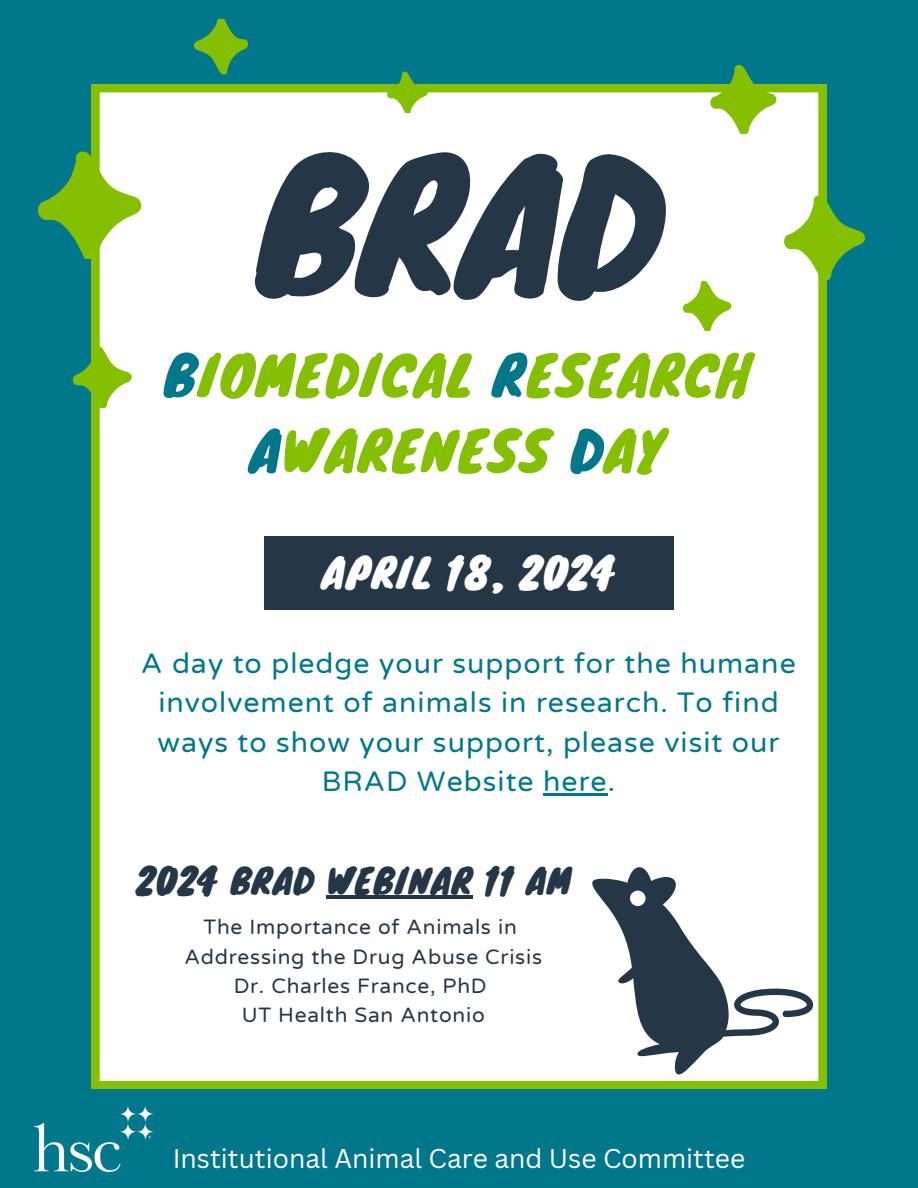
<style>
.page{position:relative;width:918px;height:1188px;background:#00778b}
.page>*{position:absolute;margin:0;border:0;box-sizing:border-box;transform-origin:0 0}
.t1{font:173.55px "Knewave";color:#253746}
.t2{font:54px/75.4px "Knewave";letter-spacing:.035em;color:#84bf00;text-align:center}
.t3{font:40.2px "Knewave";letter-spacing:.035em;color:#fff}
.t4{font:34.2px "Knewave";letter-spacing:.035em;color:#253746}
.t5{font:28.5px/39.5px "Varela Round";letter-spacing:.035em;color:#00778b;text-align:center}
.t6{font:26.4px "Canva Sans";color:#fff}
.t7{font:21px/29.2px "Varela Round";letter-spacing:.035em;color:#253746;text-align:center}
.s1{color:#00778b}
</style>
<div class="page">
<div style="left:92px;top:85px;width:734px;height:1004px;background:#fff"></div>
<svg style="left:38px;top:149px;width:106px;height:109px"></svg>
<svg style="left:72px;top:345px;width:61px;height:62px"></svg>
<svg style="left:781px;top:194px;width:84px;height:86px"></svg>
<svg style="left:708px;top:65px;width:70px;height:69px"></svg>
<svg style="left:681px;top:280px;width:51px;height:51px;background:#cbe493"></svg>
<div style="left:264px;top:537px;width:409px;height:73px;background:#253746"></div>
<svg style="left:386px;top:71px;width:43px;height:42px"></svg>
<svg style="left:193px;top:18px;width:55px;height:57px"></svg>
<svg style="left:591px;top:867px;width:222px;height:211px;background:#bbc0c5"></svg>
<svg style="left:615px;top:947px;width:35px;height:39px"></svg>
<img style="left:35px;top:1106px;width:119px;height:65px">
<hr style="left:543px;top:793px;width:65px;height:3px;background:#00778b">
<hr style="left:327px;top:895px;width:146px;height:3px;background:#253746">
<h1 class="t1" style="left:257px;top:85px;width:405px">BRAD</h1>
<h2 class="t2" style="left:164px;top:336px;width:586px"><span class="s1">B</span>IOMEDICAL <span class="s1">R</span>ESEARCH<br><span class="s1">A</span>WARENESS <span class="s1">D</span>AY</h2>
<h2 class="t3" style="left:322px;top:540px;width:295px">APRIL 18, 2024</h2>
<p class="t5" style="left:141px;top:644px;width:656px">A day to pledge your support for the humane involvement of animals in research. To find ways to show your support, please visit our BRAD Website here.</p>
<h2 class="t4" style="left:136px;top:853px;width:436px">2024 BRAD WEBINAR 11 AM</h2>
<p class="t7" style="left:184px;top:913px;width:359px">The Importance of Animals in<br>Addressing the Drug Abuse Crisis<br>Dr. Charles France, PhD<br>UT Health San Antonio</p>
<p class="t6" style="left:173px;top:1140px;width:574px">Institutional Animal Care and Use Committee</p>
</div>
